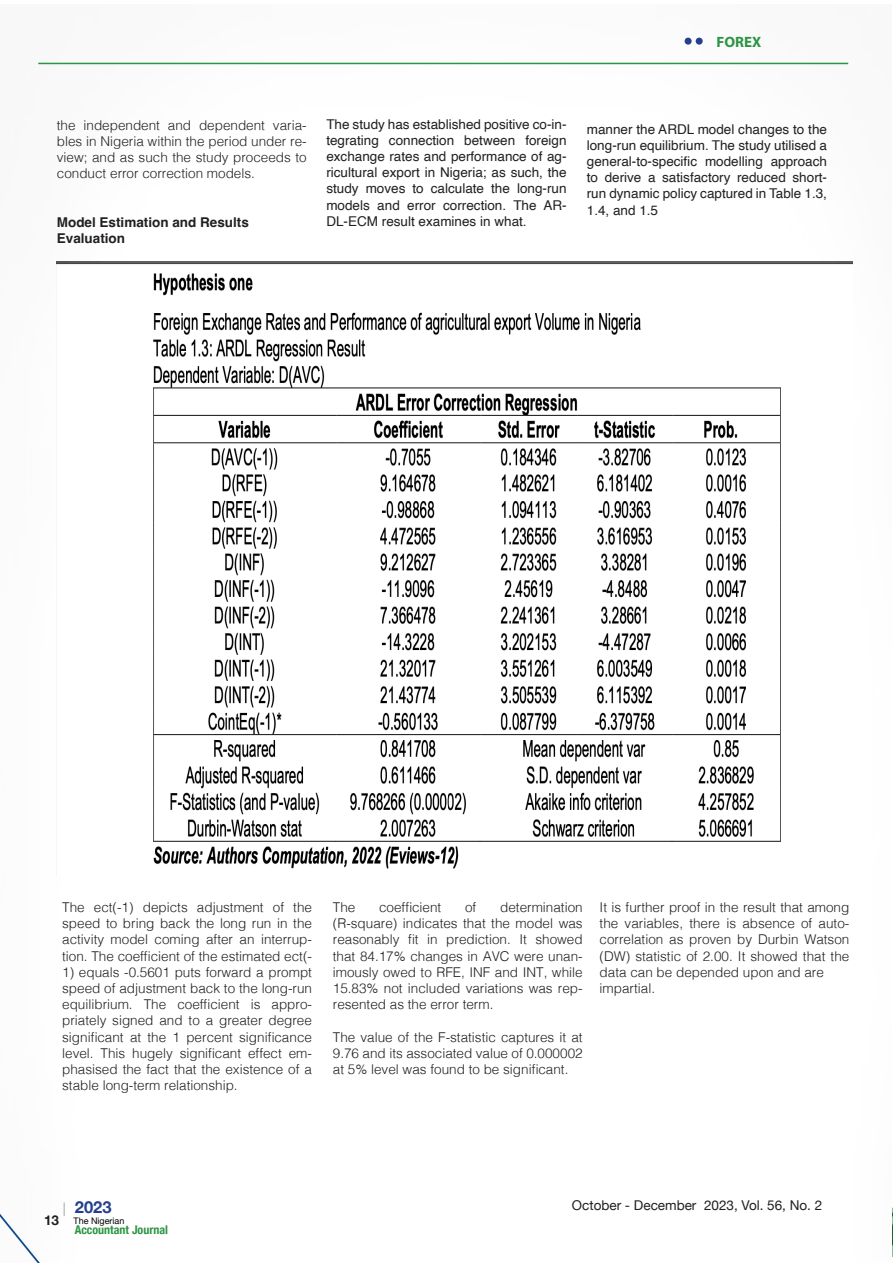
<style>
.page{position:relative;width:893px;height:1263px;background:#fff}
.page>*{position:absolute;margin:0;border:0;box-sizing:border-box;transform-origin:0 0}
.t1{font:700 16.5px "Helvetica Neue";color:#253f8e}
.t2{font:700 15px "Myriad Pro";color:#2d9545}
.t3{font:300 13.5px/16.2px "Helvetica";color:#231f20;text-align:justify}
.t4{font:13.5px/16.2px "Helvetica";color:#231f20;text-align:justify}
.t5{font:700 13.5px "Helvetica";color:#231f20}
.t6{font:13.5px "Helvetica Neue";color:#231f20}
.t7{font:700 13.5px "Helvetica Neue";color:#231f20}
.t8{font:700 condensed 12px "Helvetica Neue";color:#2c9544}
.t9{font:9px "Helvetica Neue";color:#000304}
.s1{font-weight:400;font-size:13.5px;color:#a1a3a6}
</style>
<div class="page">
<hr style="left:38px;top:63px;width:810px;height:1px;background:#2c9544">
<div style="left:685px;top:38px;width:7px;height:7px;background:#253f8e;border-radius:50%"></div>
<div style="left:696px;top:38px;width:7px;height:7px;background:#253f8e;border-radius:50%"></div>
<img style="left:57px;top:261px;width:796px;height:608px">
<p class="t2" style="left:716px;top:32px;width:46px">FOREX</p>
<p class="t3" style="left:57px;top:116px;width:251px">the independent and dependent varia&shy;bles in Nigeria within the period under re&shy;view; and as such the study proceeds to conduct error correction models.</p>
<p class="t5" style="left:57px;top:214px;width:194px">Model Estimation and Results</p>
<p class="t5" style="left:57px;top:230px;width:70px">Evaluation</p>
<p class="t4" style="left:326px;top:116px;width:242px">The study has established positive co-in&shy;tegrating connection between foreign exchange rates and performance of ag&shy;ricultural export in Nigeria; as such, the study moves to calculate the long-run models and error correction. The AR-DL-ECM result examines in what.</p>
<p class="t4" style="left:587px;top:121px;width:242px">manner the ARDL model changes to the long-run equilibrium. The study utilised a general-to-specific modelling approach to derive a satisfactory reduced short&shy;run dynamic policy captured in Table 1.3, 1.4, and 1.5</p>
<p class="t3" style="left:62px;top:898px;width:251px">The ect(-1) depicts adjustment of the speed to bring back the long run in the activity model coming after an interrup&shy;tion. The coefficient of the estimated ect(-</p>
<p class="t3" style="left:62px;top:963px;width:251px">1) equals -0.5601 puts forward a prompt speed of adjustment back to the long-run equilibrium. The coefficient is appro&shy;priately signed and to a greater degree significant at the 1 percent significance level. This hugely significant effect em&shy;phasised the fact that the existence of a stable long-term relationship.</p>
<p class="t3" style="left:333px;top:898px;width:24px">The</p>
<p class="t3" style="left:379px;top:898px;width:64px">coefficient</p>
<p class="t3" style="left:465px;top:898px;width:13px">of</p>
<p class="t3" style="left:333px;top:898px;width:251px;text-indent:167px">determination (R-square) indicates that the model was reasonably fit in prediction. It showed that 84.17% changes in AVC were unan&shy;imously owed to RFE, INF and INT, while 15.83% not included variations was rep&shy;resented as the error term.</p>
<p class="t3" style="left:333px;top:1028px;width:251px">The value of the F-statistic captures it at 9.76 and its associated value of 0.000002 at 5% level was found to be significant.</p>
<p class="t3" style="left:600px;top:898px;width:251px">It is further proof in the result that among the variables, there is absence of auto&shy;correlation as proven by Durbin Watson (DW) statistic of 2.00. It showed that the data can be depended upon and are</p>
<p class="t3" style="left:600px;top:979px;width:57px">impartial.</p>
<p class="t1" style="left:63px;top:1194px;width:50px"><span class="s1">|</span> 2023</p>
<p class="t9" style="left:74px;top:1214px;width:52px">The Nigerian</p>
<p class="t8" style="left:75px;top:1220px;width:95px">Accountant Journal</p>
<p class="t7" style="left:44px;top:1210px;width:17px">13</p>
<p class="t6" style="left:572px;top:1195px;width:252px">October - December 2023, Vol. 56, No. 2</p>
</div>
